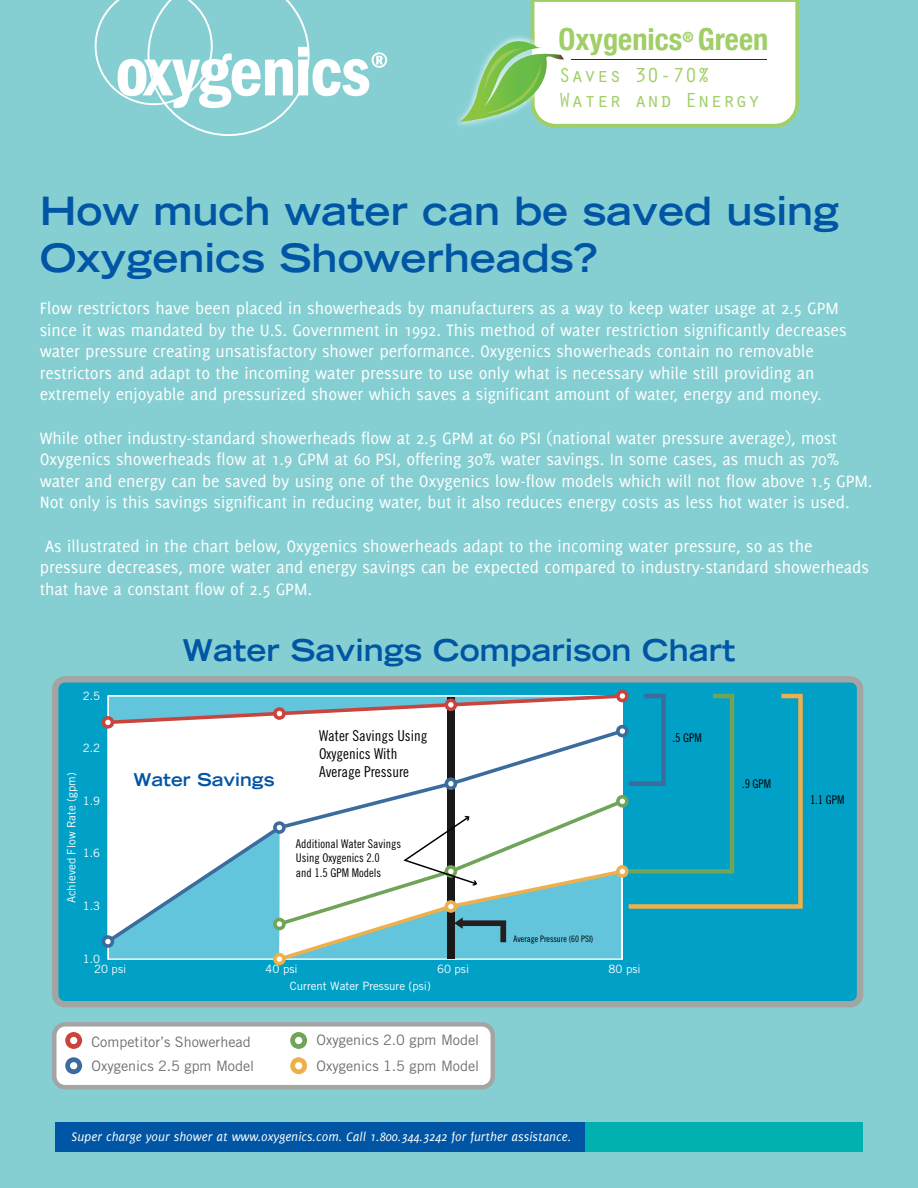
<style>
.page{position:relative;width:918px;height:1188px;background:#85cfd2}
.page>*{position:absolute;margin:0;border:0;box-sizing:border-box;transform-origin:0 0}
.t1{font:700 expanded 39px/46.8px "Trade Gothic LH";color:#0055a4}
.t2{font:700 condensed 30.45px "Helvetica Neue";color:#a0ce67}
.t3{font:700 expanded 30px "Trade Gothic LH";color:#0055a4}
.t4{font:21px/25.2px "Orator Std";color:#a0ce67}
.t5{font:18px/21.6px "Delicious";color:#fff}
.t6{font:700 expanded 17.7px "Trade Gothic LH";color:#0055a4}
.t7{font:15px/18px "Trade Gothic Cond Eighteen";color:#000}
.t8{font:14.4px/24px "Trade Gothic";color:#6c6e70}
.t9{font:italic 13.5px "Delicious";color:#fff}
.t10{font:12px/14.4px "Trade Gothic Cond Eighteen";color:#000}
.t11{font:11.4px "Trade Gothic";color:#fff}
.t12{font:8.85px "Trade Gothic Cond Eighteen";color:#000}
</style>
<div class="page">
<svg style="left:52px;top:676px;width:811px;height:331px;background:#1fa0c0"></svg>
<svg style="left:52px;top:1022px;width:443px;height:67px;background:#eeeeed"></svg>
<div style="left:55px;top:1122px;width:531px;height:30px;background:#0055a4"></div>
<div style="left:586px;top:1122px;width:277px;height:30px;background:#00b1b0"></div>
<svg style="left:460px;top:0;width:339px;height:128px;background:#ddefe0"></svg>
<hr style="left:571px;top:60px;width:196px;height:1px;background:#4c1f1e">
<svg style="left:102px;top:690px;width:701px;height:275px;background:#97d1de"></svg>
<svg style="left:95px;top:0;width:292px;height:136px"></svg>
<h2 class="t2" style="left:559px;top:21px;width:211px">Oxygenics<sup>®</sup> Green</h2>
<p class="t4" style="left:559px;top:62px;width:203px">Saves 30-70%<br>Water and Energy</p>
<h1 class="t1" style="left:40px;top:191px;width:801px">How much water can be saved using<br>Oxygenics Showerheads?</h1>
<p class="t5" style="left:40px;top:298px;width:808px">Flow restrictors have been placed in showerheads by manufacturers as a way to keep water usage at 2.5 GPM since it was mandated by the U.S. Government in 1992. This method of water restriction significantly decreases water pressure creating unsatisfactory shower performance. Oxygenics showerheads contain no removable restrictors and adapt to the incoming water pressure to use only what is necessary while still providing an extremely enjoyable and pressurized shower which saves a significant amount of water, energy and money.</p>
<p class="t5" style="left:40px;top:428px;width:834px">While other industry-standard showerheads flow at 2.5 GPM at 60 PSI (national water pressure average), most Oxygenics showerheads flow at 1.9 GPM at 60 PSI, offering 30% water savings. In some cases, as much as 70% water and energy can be saved by using one of the Oxygenics low-flow models which will not flow above 1.5 GPM.<br>Not only is this savings significant in reducing water, but it also reduces energy costs as less hot water is used.</p>
<p class="t5" style="left:40px;top:536px;width:831px;text-indent:5px">As illustrated in the chart below, Oxygenics showerheads adapt to the incoming water pressure, so as the pressure decreases, more water and energy savings can be expected compared to industry-standard showerheads that have a constant flow of 2.5 GPM.</p>
<p class="t11" style="left:83px;top:691px;width:19px">2.5</p>
<p class="t11" style="left:83px;top:744px;width:19px">2.2</p>
<p class="t11" style="left:67px;top:903px;width:132px;rotate:-90deg">Achieved Flow Rate (gpm)</p>
<p class="t11" style="left:83px;top:797px;width:19px">1.9</p>
<p class="t11" style="left:83px;top:849px;width:19px">1.6</p>
<p class="t11" style="left:83px;top:902px;width:19px">1.3</p>
<p class="t11" style="left:83px;top:954px;width:19px">1.0</p>
<h3 class="t3" style="left:182px;top:639px;width:555px">Water Savings Comparison Chart</h3>
<p class="t6" style="left:133px;top:773px;width:142px">Water Savings</p>
<p class="t7" style="left:319px;top:728px;width:110px">Water Savings Using<br>Oxygenics With<br>Average Pressure</p>
<p class="t10" style="left:296px;top:837px;width:107px">Additional Water Savings<br>Using Oxygenics 2.0<br>and 1.5 GPM Models</p>
<p class="t12" style="left:513px;top:936px;width:81px">Average Pressure (60 PSI)</p>
<p class="t10" style="left:673px;top:731px;width:31px">.5 GPM</p>
<p class="t10" style="left:742px;top:777px;width:31px">.9 GPM</p>
<p class="t11" style="left:94px;top:965px;width:34px">20 psi</p>
<p class="t11" style="left:266px;top:965px;width:34px">40 psi</p>
<p class="t11" style="left:437px;top:965px;width:34px">60 psi</p>
<p class="t11" style="left:609px;top:965px;width:34px">80 psi</p>
<p class="t11" style="left:290px;top:981px;width:143px">Current Water Pressure (psi)</p>
<p class="t8" style="left:92px;top:1031px;width:164px">Competitor’s Showerhead<br>Oxygenics 2.5 gpm Model</p>
<p class="t8" style="left:317px;top:1028px;width:164px;line-height:26.2px">Oxygenics 2.0 gpm Model<br>Oxygenics 1.5 gpm Model</p>
<p class="t9" style="left:72px;top:1128px;width:501px">Super charge your shower at www.oxygenics.com. Call 1.800.344.3242 for further assistance.</p>
<p class="t10" style="left:810px;top:794px;width:36px">1.1 GPM</p>
</div>
